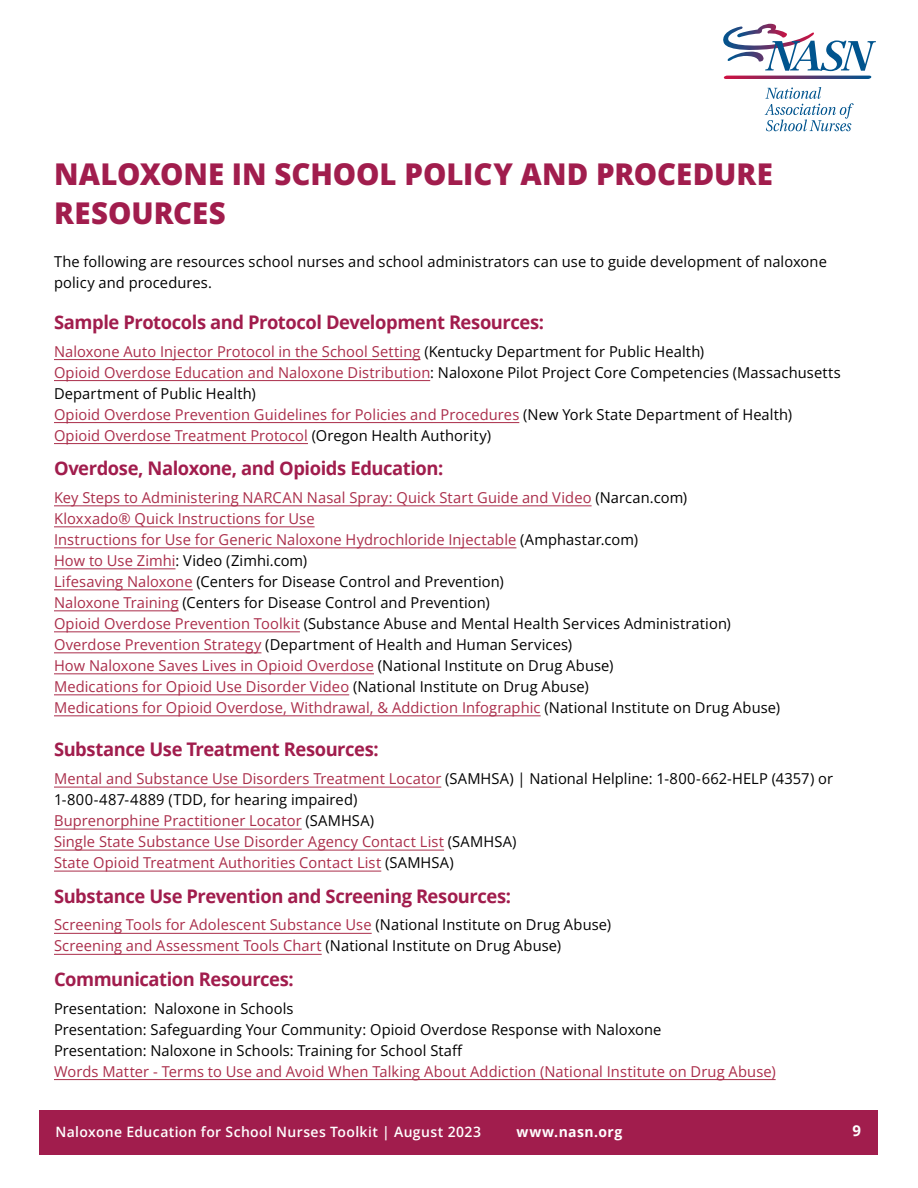
<style>
.page{position:relative;width:918px;height:1188px;background:#fff}
.page>*{position:absolute;margin:0;border:0;box-sizing:border-box;transform-origin:0 0}
.t1{font:800 30px/39px "Open Sans";color:#a11d4d}
.t2{font:700 18.75px "Open Sans";letter-spacing:-.025em;color:#a11d4d}
.t3{font:15px/21px "Open Sans";letter-spacing:.005em;color:#aa2d4a}
.t4{font:15px/21px "Open Sans";letter-spacing:.005em;color:#000}
.t5{font:700 15px "Open Sans";color:#fff}
.t6{font:600 14.25px "Open Sans";letter-spacing:.03em;color:#fff}
.t7{font:700 14.25px "Open Sans";letter-spacing:.035em;color:#fff}
.s1{color:#000}
</style>
<div class="page">
<div style="left:40px;top:1110px;width:838px;height:45px;background:#a11d4d"></div>
<hr style="left:54px;top:359px;width:366px;height:1px;background:#aa2d4a">
<hr style="left:54px;top:380px;width:376px;height:1px;background:#aa2d4a">
<hr style="left:54px;top:422px;width:465px;height:1px;background:#aa2d4a">
<hr style="left:54px;top:443px;width:254px;height:1px;background:#aa2d4a">
<hr style="left:54px;top:506px;width:538px;height:1px;background:#aa2d4a">
<hr style="left:54px;top:527px;width:261px;height:1px;background:#aa2d4a">
<hr style="left:54px;top:548px;width:462px;height:1px;background:#aa2d4a">
<hr style="left:54px;top:569px;width:121px;height:1px;background:#aa2d4a">
<hr style="left:54px;top:590px;width:139px;height:1px;background:#aa2d4a">
<hr style="left:54px;top:611px;width:125px;height:1px;background:#aa2d4a">
<hr style="left:54px;top:632px;width:246px;height:1px;background:#aa2d4a">
<hr style="left:54px;top:653px;width:207px;height:1px;background:#aa2d4a">
<hr style="left:54px;top:674px;width:320px;height:1px;background:#aa2d4a">
<hr style="left:54px;top:695px;width:295px;height:1px;background:#aa2d4a">
<hr style="left:54px;top:716px;width:487px;height:1px;background:#aa2d4a">
<hr style="left:54px;top:787px;width:387px;height:1px;background:#aa2d4a">
<hr style="left:54px;top:829px;width:248px;height:1px;background:#aa2d4a">
<hr style="left:54px;top:850px;width:390px;height:1px;background:#aa2d4a">
<hr style="left:54px;top:871px;width:327px;height:1px;background:#aa2d4a">
<hr style="left:54px;top:933px;width:318px;height:1px;background:#aa2d4a">
<hr style="left:54px;top:954px;width:268px;height:1px;background:#aa2d4a">
<hr style="left:54px;top:1079px;width:722px;height:1px;background:#aa2d4a">
<svg style="left:765px;top:87px;width:89px;height:44px"></svg>
<svg style="left:723px;top:24px;width:153px;height:55px"></svg>
<h1 class="t1" style="left:54px;top:154px;width:720px">NALOXONE IN SCHOOL POLICY AND PROCEDURE<br>RESOURCES</h1>
<p class="t4" style="left:54px;top:250px;width:774px">The following are resources school nurses and school administrators can use to guide development of naloxone policy and procedures.</p>
<p class="t2" style="left:54px;top:309px;width:492px">Sample Protocols and Protocol Development Resources:</p>
<p class="t3" style="left:54px;top:340px;width:788px">Naloxone Auto Injector Protocol in the School Setting <span class="s1">(Kentucky Department for Public Health)<br></span>Opioid Overdose Education and Naloxone Distribution<span class="s1">: Naloxone Pilot Project Core Competencies (Massachusetts Department of Public Health)<br></span>Opioid Overdose Prevention Guidelines for Policies and Procedures <span class="s1">(New York State Department of Health)<br></span>Opioid Overdose Treatment Protocol <span class="s1">(Oregon Health Authority)</span></p>
<p class="t2" style="left:54px;top:455px;width:391px">Overdose, Naloxone, and Opioids Education:</p>
<p class="t3" style="left:54px;top:487px;width:728px">Key Steps to Administering NARCAN Nasal Spray: Quick Start Guide and Video <span class="s1">(Narcan.com)<br></span>Kloxxado® Quick Instructions for Use<br>Instructions for Use for Generic Naloxone Hydrochloride Injectable <span class="s1">(Amphastar.com)<br></span>How to Use Zimhi<span class="s1">: Video (Zimhi.com)<br></span>Lifesaving Naloxone <span class="s1">(Centers for Disease Control and Prevention)<br></span>Naloxone Training <span class="s1">(Centers for Disease Control and Prevention)<br></span>Opioid Overdose Prevention Toolkit <span class="s1">(Substance Abuse and Mental Health Services Administration)<br></span>Overdose Prevention Strategy <span class="s1">(Department of Health and Human Services)<br></span>How Naloxone Saves Lives in Opioid Overdose <span class="s1">(National Institute on Drug Abuse)<br></span>Medications for Opioid Use Disorder Video <span class="s1">(National Institute on Drug Abuse)<br></span>Medications for Opioid Overdose, Withdrawal, &amp; Addiction Infographic <span class="s1">(National Institute on Drug Abuse)</span></p>
<p class="t2" style="left:54px;top:736px;width:326px">Substance Use Treatment Resources:</p>
<p class="t3" style="left:54px;top:768px;width:781px">Mental and Substance Use Disorders Treatment Locator <span class="s1">(SAMHSA) | National Helpline: 1-800-662-HELP (4357) or 1-800-487-4889 (TDD, for hearing impaired)<br></span>Buprenorphine Practitioner Locator <span class="s1">(SAMHSA)<br></span>Single State Substance Use Disorder Agency Contact List <span class="s1">(SAMHSA)<br></span>State Opioid Treatment Authorities Contact List <span class="s1">(SAMHSA)</span></p>
<p class="t2" style="left:54px;top:883px;width:459px">Substance Use Prevention and Screening Resources:</p>
<p class="t3" style="left:54px;top:914px;width:559px">Screening Tools for Adolescent Substance Use <span class="s1">(National Institute on Drug Abuse)<br></span>Screening and Assessment Tools Chart <span class="s1">(National Institute on Drug Abuse)</span></p>
<p class="t2" style="left:54px;top:966px;width:241px">Communication Resources:</p>
<p class="t4" style="left:54px;top:997px;width:609px">Presentation: Naloxone in Schools<br>Presentation: Safeguarding Your Community: Opioid Overdose Response with Naloxone<br>Presentation: Naloxone in Schools: Training for School Staff</p>
<p class="t3" style="left:54px;top:1060px;width:723px">Words Matter - Terms to Use and Avoid When Talking About Addiction (National Institute on Drug Abuse)</p>
<p class="t6" style="left:56px;top:1122px;width:427px">Naloxone Education for School Nurses Toolkit | August 2023</p>
<p class="t7" style="left:517px;top:1122px;width:107px">www.nasn.org</p>
<p class="t5" style="left:852px;top:1120px;width:10px">9</p>
</div>
